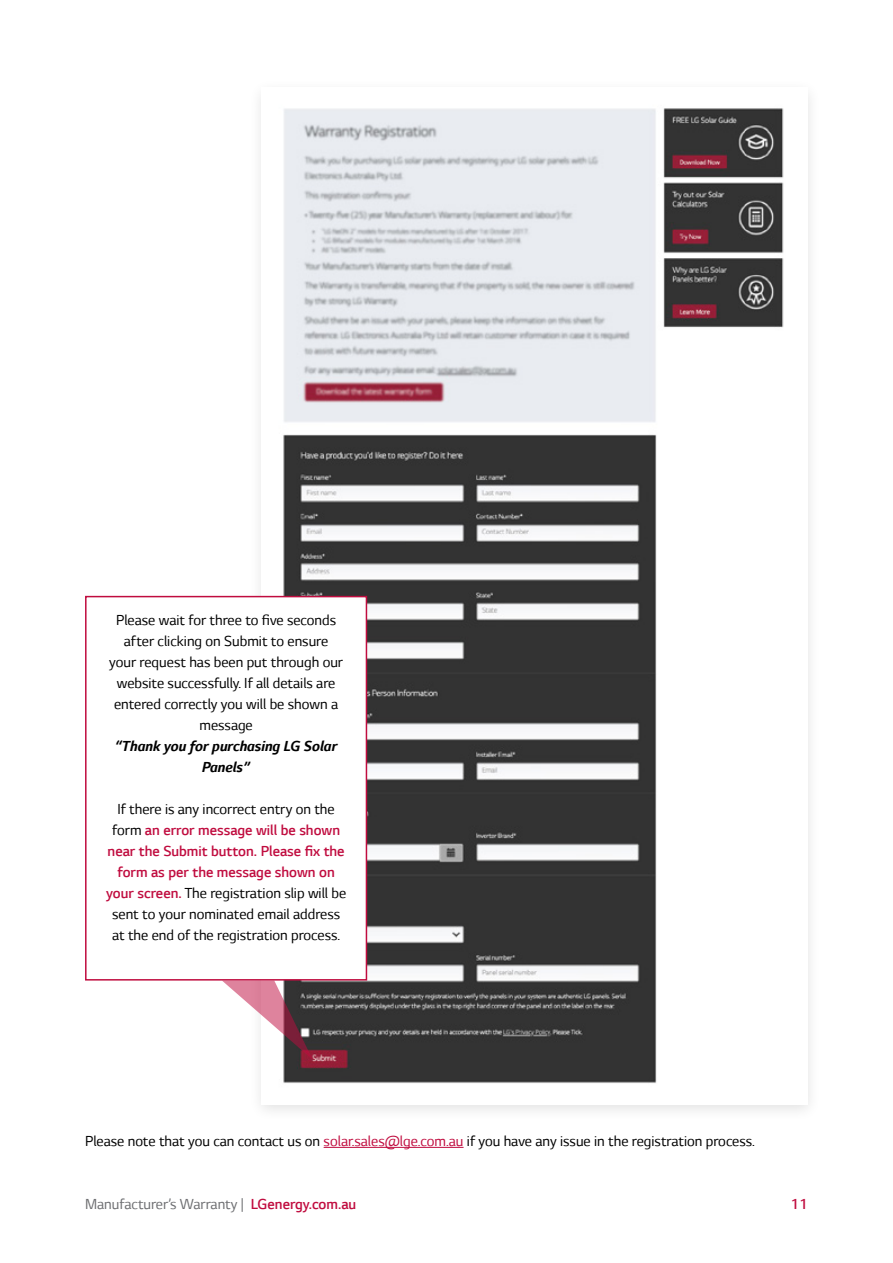
<style>
.page{position:relative;width:893px;height:1263px;background:#fff}
.page>*{position:absolute;margin:0;border:0;box-sizing:border-box;transform-origin:0 0}
.t1{font:16.5px/21px "LG Smart";color:#000;text-align:center}
.t2{font:16.5px "LG Smart";color:#6d6e71}
.t3{font:italic 700 16.5px/21px "LG Smart";color:#000;text-align:center}
.t4{font:300 16.5px "LG Smart";color:#c00c3f}
.s1{font-weight:300;color:#c00c3f}
.s2{color:#c00c3f}
</style>
<div class="page">
<img style="left:262px;top:108px;width:522px;height:975px">
<svg style="left:222px;top:980px;width:91px;height:80px"></svg>
<div style="left:85px;top:596px;width:282px;height:384px;background:#fff;border:2px solid #c00c3f"></div>
<hr style="left:324px;top:1147px;width:140px;height:1px;background:#c00c3f">
<p class="t1" style="left:109px;top:610px;width:236px">Please wait for three to five seconds after clicking on Submit to ensure your request has been put through our website successfully. If all details are entered correctly you will be shown a message</p>
<p class="t3" style="left:115px;top:737px;width:224px">“Thank you for purchasing LG Solar<br>Panels”</p>
<p class="t1" style="left:106px;top:800px;width:242px">If there is any incorrect entry on the form <span class="s1">an error message will be shown near the Submit button. Please fix the form as per the message shown on your screen.</span> The registration slip will be sent to your nominated email address at the end of the registration process.</p>
<p class="t1" style="left:85px;top:1132px;width:671px">Please note that you can contact us on <span class="s2">solar.sales@lge.com.au</span> if you have any issue in the registration process.</p>
<p class="t2" style="left:85px;top:1198px;width:273px">Manufacturer’s Warranty | <span class="s1">LGenergy.com.au</span></p>
<p class="t4" style="left:791px;top:1198px;width:19px">11</p>
</div>
